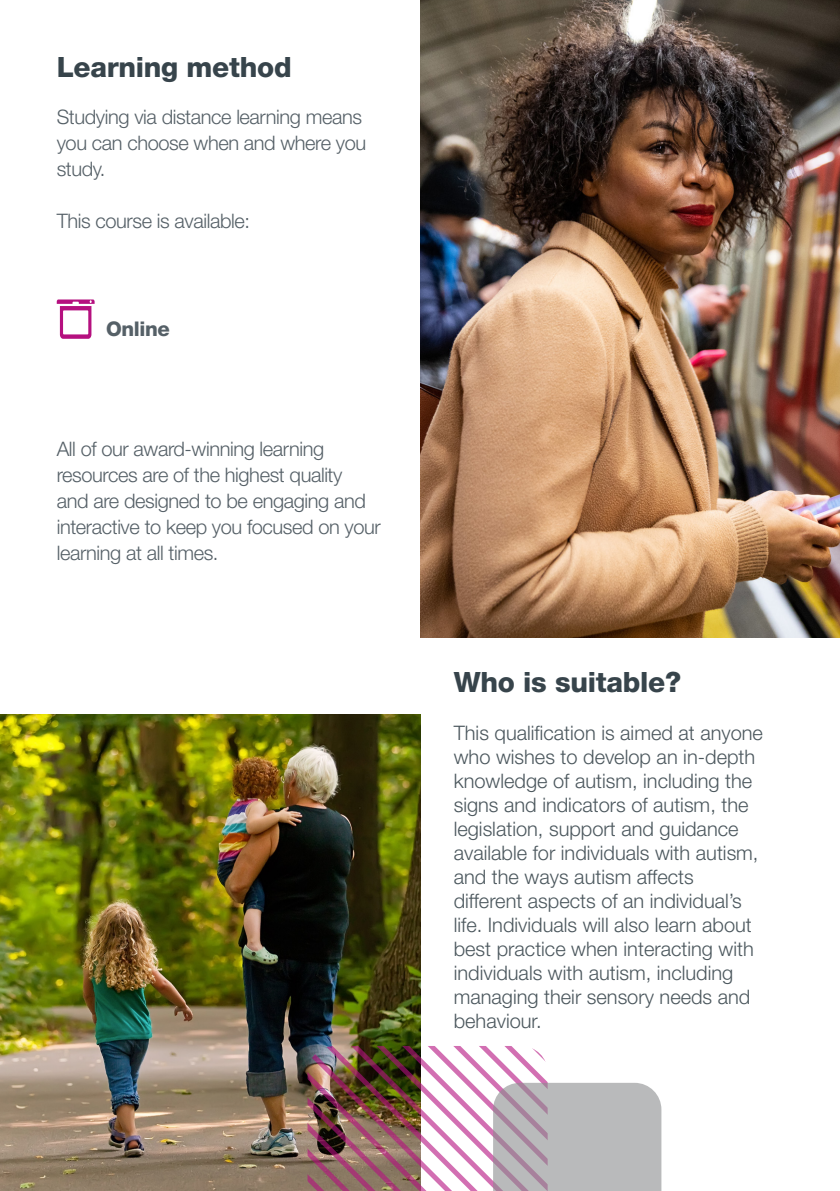
<style>
.page{position:relative;width:840px;height:1191px;background:#fff}
.page>*{position:absolute;margin:0;border:0;box-sizing:border-box;transform-origin:0 0}
.Body_Header__Grey{font:800 28px "Helvetica Neue LT Pro";letter-spacing:-.01em;color:#37444b}
.Body_Subheader__Turq{font:800 20.2px "Helvetica Neue LT Pro";letter-spacing:-.02em;color:#556067}
.Body_Subheader__Turq-2{font:300 20px/24px "Helvetica Neue LT Pro";color:#4b575d}
.Body_Subheader__Turq-3{font:300 20px/26px "Helvetica Neue LT Pro";letter-spacing:-.02em;color:#556067}
</style>
<div class="page">
<img style="left:420px;top:0;width:419px;height:637px">
<img style="left:0;top:714px;width:420px;height:477px">
<img style="left:307px;top:1046px;width:354px;height:145px">
<svg style="left:57px;top:299px;width:38px;height:40px"></svg>
<p class="Body_Header__Grey" style="left:57px;top:50px;width:236px">Learning method</p>
<p class="Body_Subheader__Turq-3" style="left:57px;top:104px;width:311px">Studying via distance learning means you can choose when and where you study.</p>
<p class="Body_Subheader__Turq-3" style="left:57px;top:208px;width:195px">This course is available:</p>
<p class="Body_Subheader__Turq" style="left:106px;top:316px;width:65px">Online</p>
<p class="Body_Subheader__Turq-3" style="left:57px;top:436px;width:325px">All of our award-winning learning resources are of the highest quality<br>and are designed to be engaging and interactive to keep you focused on your learning at all times.</p>
<p class="Body_Header__Grey" style="left:453px;top:666px;width:229px">Who is suitable?</p>
<p class="Body_Subheader__Turq-2" style="left:453px;top:720px;width:310px">This qualification is aimed at anyone who wishes to develop an in-depth knowledge of autism, including the signs and indicators of autism, the legislation, support and guidance available for individuals with autism, and the ways autism affects different aspects of an individual’s life. Individuals will also learn about best practice when interacting with individuals with autism, including managing their sensory needs and behaviour.</p>
</div>
